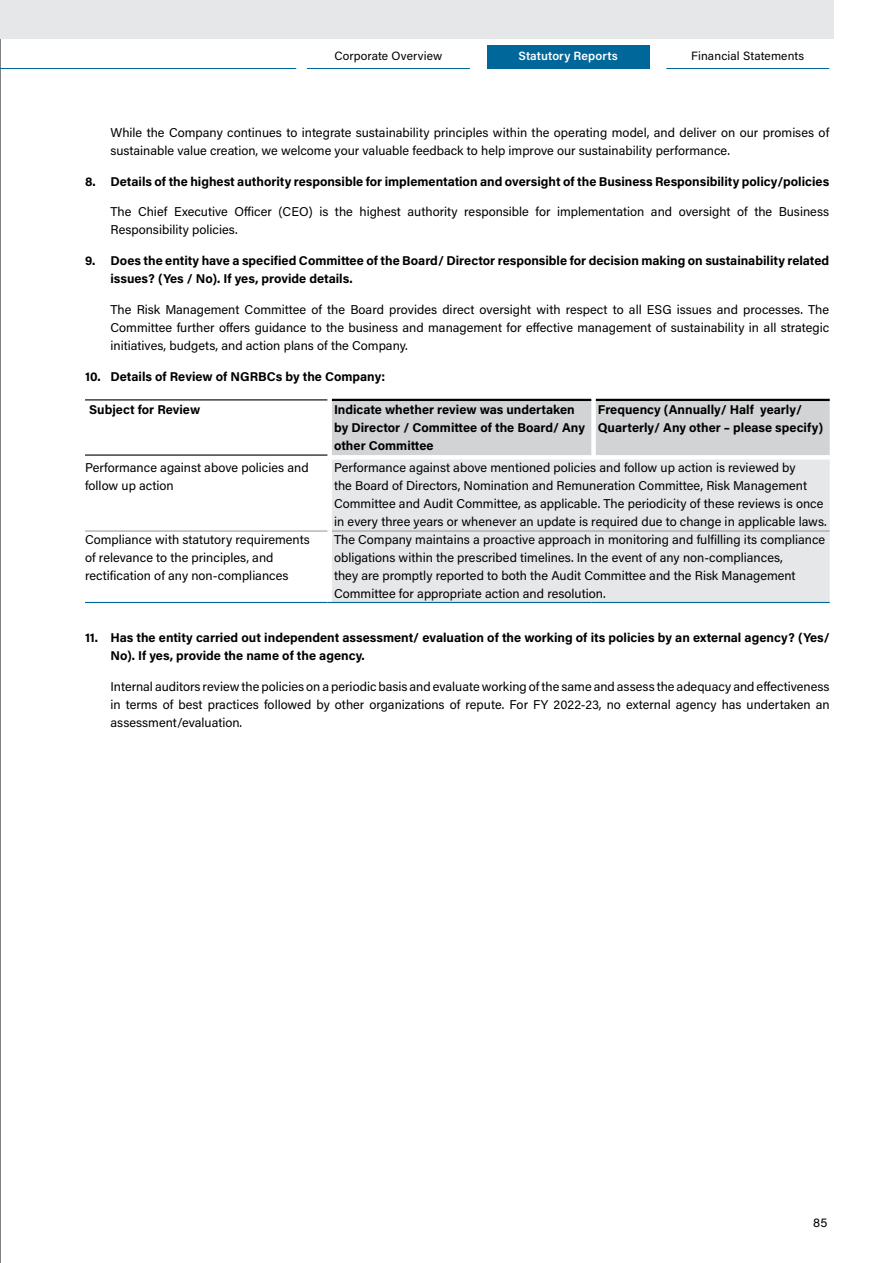
<style>
.page{position:relative;width:893px;height:1263px;background:#fff}
.page>*{position:absolute;margin:0;border:0;box-sizing:border-box;transform-origin:0 0}
.t1{font:12.75px/18px "Acumin Pro";color:#000}
.t2{font:700 12.75px/18px "Acumin Pro";color:#000}
.t3{font:12px "Acumin Pro";letter-spacing:.01em;color:#000}
.t4{font:600 12px "Acumin Pro";letter-spacing:.01em;color:#fff}
</style>
<div class="page">
<hr style="left:0;top:0;width:1px;height:1263px;background:#000">
<hr style="left:0;top:68px;width:296px;height:1px;background:#00679b">
<hr style="left:666px;top:68px;width:163px;height:1px;background:#00679b">
<hr style="left:307px;top:68px;width:163px;height:1px;background:#00679b">
<div style="left:0;top:0;width:833px;height:39px;background:#e6e7e8"></div>
<div style="left:487px;top:45px;width:162px;height:24px;background:#00679b"></div>
<div style="left:332px;top:400px;width:498px;height:55px;background:#d1d3d4"></div>
<div style="left:332px;top:460px;width:498px;height:142px;background:#e6e7e8"></div>
<hr style="left:85px;top:531px;width:242px;height:1px;background:#939598">
<hr style="left:332px;top:531px;width:259px;height:1px;background:#939598">
<hr style="left:596px;top:531px;width:234px;height:1px;background:#939598">
<hr style="left:332px;top:399px;width:259px;height:2px;background:#000">
<hr style="left:596px;top:399px;width:234px;height:2px;background:#000">
<hr style="left:85px;top:399px;width:242px;height:1px;background:#000">
<hr style="left:85px;top:454px;width:242px;height:2px;background:#000">
<hr style="left:85px;top:602px;width:242px;height:1px;background:#00679b">
<hr style="left:332px;top:602px;width:259px;height:1px;background:#00679b">
<hr style="left:596px;top:602px;width:234px;height:1px;background:#00679b">
<p class="t3" style="left:334px;top:47px;width:109px">Corporate Overview</p>
<p class="t4" style="left:518px;top:47px;width:101px">Statutory Reports</p>
<p class="t3" style="left:691px;top:47px;width:115px">Financial Statements</p>
<p class="t1" style="left:111px;top:123px;width:720px">While the Company continues to integrate sustainability principles within the operating model, and deliver on our promises of sustainable value creation, we welcome your valuable feedback to help improve our sustainability performance.</p>
<p class="t2" style="left:85px;top:172px;width:746px">8. Details of the highest authority responsible for implementation and oversight of the Business Responsibility policy/policies</p>
<p class="t1" style="left:111px;top:202px;width:720px">The Chief Executive Officer (CEO) is the highest authority responsible for implementation and oversight of the Business<br>Responsibility policies.</p>
<p class="t2" style="left:111px;top:251px;width:720px;text-indent:-26px">9. Does the entity have a specified Committee of the Board/ Director responsible for decision making on sustainability related issues? (Yes / No). If yes, provide details.</p>
<p class="t1" style="left:111px;top:300px;width:720px;text-align:justify">The Risk Management Committee of the Board provides direct oversight with respect to all ESG issues and processes. The Committee further offers guidance to the business and management for effective management of sustainability in all strategic initiatives, budgets, and action plans of the Company.</p>
<p class="t2" style="left:85px;top:367px;width:302px">10. Details of Review of NGRBCs by the Company:</p>
<p class="t2" style="left:89px;top:399px;width:112px">Subject for Review</p>
<p class="t2" style="left:334px;top:399px;width:252px">Indicate whether review was undertaken by Director / Committee of the Board/ Any other Committee</p>
<p class="t2" style="left:598px;top:399px;width:227px">Frequency (Annually/ Half yearly/<br>Quarterly/ Any other – please specify)</p>
<p class="t1" style="left:85px;top:458px;width:225px">Performance against above policies and follow up action</p>
<p class="t1" style="left:334px;top:458px;width:494px">Performance against above mentioned policies and follow up action is reviewed by<br>the Board of Directors, Nomination and Remuneration Committee, Risk Management Committee and Audit Committee, as applicable. The periodicity of these reviews is once in every three years or whenever an update is required due to change in applicable laws.</p>
<p class="t1" style="left:85px;top:530px;width:226px">Compliance with statutory requirements of relevance to the principles, and rectification of any non-compliances</p>
<p class="t1" style="left:334px;top:530px;width:493px">The Company maintains a proactive approach in monitoring and fulfilling its compliance obligations within the prescribed timelines. In the event of any non-compliances,<br>they are promptly reported to both the Audit Committee and the Risk Management Committee for appropriate action and resolution.</p>
<p class="t2" style="left:111px;top:628px;width:721px;text-indent:-26px">11. Has the entity carried out independent assessment/ evaluation of the working of its policies by an external agency? (Yes/<br>No). If yes, provide the name of the agency.</p>
<p class="t1" style="left:111px;top:677px;width:721px;text-align:justify">Internal auditors review the policies on a periodic basis and evaluate working of the same and assess the adequacy and effectiveness in terms of best practices followed by other organizations of repute. For FY 2022-23, no external agency has undertaken an assessment/evaluation.</p>
<p class="t1" style="left:813px;top:1213px;width:16px">85</p>
</div>
